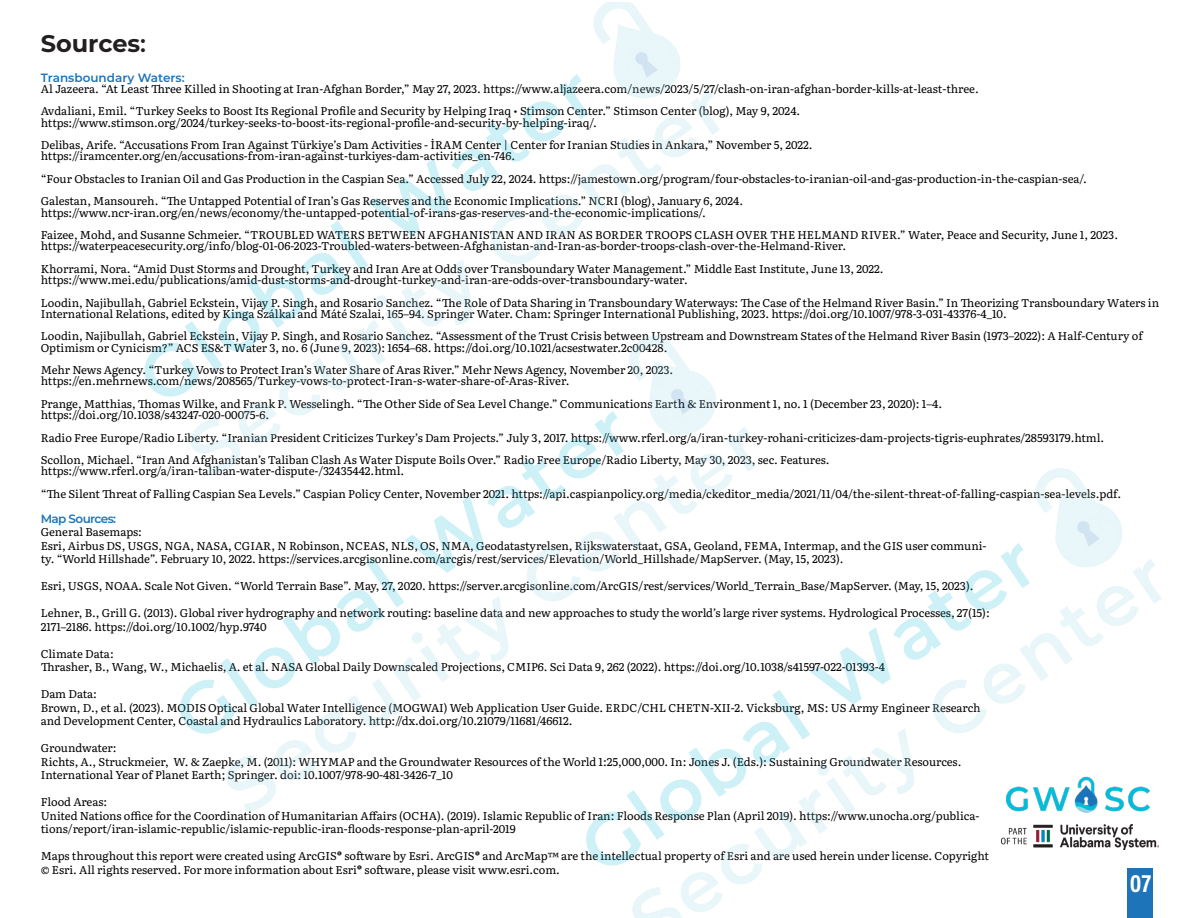
<style>
.page{position:relative;width:1188px;height:918px;background:#fff}
.page>*{position:absolute;margin:0;border:0;box-sizing:border-box;transform-origin:0 0}
.t1{font:700 24px "Montserrat";color:#231f20}
.t2{font:600 12px "Montserrat";letter-spacing:-.005em;color:#1d74b9}
.t3{font:600 12px "Montserrat";letter-spacing:-.05em;color:#1d74b9}
.t4{font:11.25px/22.5px "Literata";letter-spacing:-.005em;color:#000}
.s1{font-weight:600}
</style>
<div class="page">
<img style="left:144px;top:2px;width:1018px;height:916px">
<svg style="left:1131px;top:875px;width:20px;height:18px"></svg>
<h1 class="t1" style="left:41px;top:26px;width:107px">Sources<span class="s1">:</span></h1>
<p class="t2" style="left:41px;top:69px;width:145px">Transboundary Waters :</p>
<p class="t4" style="left:41px;top:77px;width:940px">Al Jazeera. “At Least Three Killed in Shooting at Iran-Afghan Border,” May 27, 2023. https://www.aljazeera.com/news/2023/5/27/clash-on-iran-afghan-border-kills-at-least-three.<br>Avdaliani, Emil. “Turkey Seeks to Boost Its Regional Profile and Security by Helping Iraq • Stimson Center.” Stimson Center (blog), May 9, 2024.</p>
<p class="t4" style="left:41px;top:110px;width:773px">https://www.stimson.org/2024/turkey-seeks-to-boost-its-regional-profile-and-security-by-helping-iraq/.<br>Delibas, Arife. “Accusations From Iran Against Türkiye’s Dam Activities - İRAM Center | Center for Iranian Studies in Ankara,” November 5, 2022.</p>
<p class="t4" style="left:41px;top:144px;width:1048px">https://iramcenter.org/en/accusations-from-iran-against-turkiyes-dam-activities_en-746.<br>“Four Obstacles to Iranian Oil and Gas Production in the Caspian Sea.” Accessed July 22, 2024. https://jamestown.org/program/four-obstacles-to-iranian-oil-and-gas-production-in-the-caspian-sea/.<br>Galestan, Mansoureh. “The Untapped Potential of Iran’s Gas Reserves and the Economic Implications.” NCRI (blog), January 6, 2024.</p>
<p class="t4" style="left:41px;top:200px;width:1079px">https://www.ncr-iran.org/en/news/economy/the-untapped-potential-of-irans-gas-reserves-and-the-economic-implications/.<br>Faizee, Mohd, and Susanne Schmeier. “TROUBLED WATERS BETWEEN AFGHANISTAN AND IRAN AS BORDER TROOPS CLASH OVER THE HELMAND RIVER.” Water, Peace and Security, June 1, 2023.</p>
<p class="t4" style="left:41px;top:234px;width:844px">https://waterpeacesecurity.org/info/blog-01-06-2023-Troubled-waters-between-Afghanistan-and-Iran-as-border-troops-clash-over-the-Helmand-River.<br>Khorrami, Nora. “Amid Dust Storms and Drought, Turkey and Iran Are at Odds over Transboundary Water Management.” Middle East Institute, June 13, 2022.</p>
<p class="t4" style="left:41px;top:268px;width:1120px">https://www.mei.edu/publications/amid-dust-storms-and-drought-turkey-and-iran-are-odds-over-transboundary-water.<br>Loodin, Najibullah, Gabriel Eckstein, Vijay P. Singh, and Rosario Sanchez. “The Role of Data Sharing in Transboundary Waterways: The Case of the Helmand River Basin.” In Theorizing Transboundary Waters in</p>
<p class="t4" style="left:41px;top:302px;width:1104px">International Relations, edited by Kinga Szálkai and Máté Szalai, 165–94. Springer Water. Cham: Springer International Publishing, 2023. https://doi.org/10.1007/978-3-031-43376-4_10.<br>Loodin, Najibullah, Gabriel Eckstein, Vijay P. Singh, and Rosario Sanchez. “Assessment of the Trust Crisis between Upstream and Downstream States of the Helmand River Basin (1973–2022): A Half-Century of</p>
<p class="t4" style="left:41px;top:335px;width:634px">Optimism or Cynicism?” ACS ES&amp;T Water 3, no. 6 (June 9, 2023): 1654–68. https://doi.org/10.1021/acsestwater.2c00428.<br>Mehr News Agency. “Turkey Vows to Protect Iran’s Water Share of Aras River.” Mehr News Agency, November 20, 2023.</p>
<p class="t4" style="left:41px;top:369px;width:903px">https://en.mehrnews.com/news/208565/Turkey-vows-to-protect-Iran-s-water-share-of-Aras-River.<br>Prange, Matthias, Thomas Wilke, and Frank P. Wesselingh. “The Other Side of Sea Level Change.” Communications Earth &amp; Environment 1, no. 1 (December 23, 2020): 1–4.</p>
<p class="t4" style="left:41px;top:403px;width:1065px">https://doi.org/10.1038/s43247-020-00075-6.<br>Radio Free Europe/Radio Liberty. “Iranian President Criticizes Turkey’s Dam Projects.” July 3, 2017. https://www.rferl.org/a/iran-turkey-rohani-criticizes-dam-projects-tigris-euphrates/28593179.html.<br>Scollon, Michael. “Iran And Afghanistan’s Taliban Clash As Water Dispute Boils Over.” Radio Free Europe/Radio Liberty, May 30, 2023, sec. Features.</p>
<p class="t4" style="left:41px;top:459px;width:1082px">https://www.rferl.org/a/iran-taliban-water-dispute-/32435442.html.<br>“The Silent Threat of Falling Caspian Sea Levels.” Caspian Policy Center, November 2021. https://api.caspianpolicy.org/media/ckeditor_media/2021/11/04/the-silent-threat-of-falling-caspian-sea-levels.pdf.</p>
<p class="t3" style="left:41px;top:510px;width:77px">Map Sources:</p>
<p class="t4" style="left:41px;top:525px;width:947px;line-height:13.5px">General Basemaps:<br>Esri, Airbus DS, USGS, NGA, NASA, CGIAR, N Robinson, NCEAS, NLS, OS, NMA, Geodatastyrelsen, Rijkswaterstaat, GSA, Geoland, FEMA, Intermap, and the GIS user communi&shy;ty. “World Hillshade”. February 10, 2022. https://services.arcgisonline.com/arcgis/rest/services/Elevation/World_Hillshade/MapServer. (May, 15, 2023).</p>
<p class="t4" style="left:41px;top:574px;width:934px">Esri, USGS, NOAA. Scale Not Given. “World Terrain Base”. May, 27, 2020. https://server.arcgisonline.com/ArcGIS/rest/services/World_Terrain_Base/MapServer. (May, 15, 2023).</p>
<p class="t4" style="left:41px;top:606px;width:951px;line-height:13.5px">Lehner, B., Grill G. (2013). Global river hydrography and network routing: baseline data and new approaches to study the world’s large river systems. Hydrological Processes, 27(15):<br>2171–2186. https://doi.org/10.1002/hyp.9740</p>
<p class="t4" style="left:41px;top:646px;width:846px;line-height:13.5px">Climate Data:<br>Thrasher, B., Wang, W., Michaelis, A. et al. NASA Global Daily Downscaled Projections, CMIP6. Sci Data 9, 262 (2022). https://doi.org/10.1038/s41597-022-01393-4</p>
<p class="t4" style="left:41px;top:687px;width:942px;line-height:13.5px">Dam Data:<br>Brown, D., et al. (2023). MODIS Optical Global Water Intelligence (MOGWAI) Web Application User Guide. ERDC/CHL CHETN-XII-2. Vicksburg, MS: US Army Engineer Research and Development Center, Coastal and Hydraulics Laboratory. http://dx.doi.org/10.21079/11681/46612.</p>
<p class="t4" style="left:41px;top:741px;width:922px;line-height:13.5px">Groundwater:<br>Richts, A., Struckmeier, W. &amp; Zaepke, M. (2011): WHYMAP and the Groundwater Resources of the World 1:25,000,000. In: Jones J. (Eds.): Sustaining Groundwater Resources.<br>International Year of Planet Earth; Springer. doi: 10.1007/978-90-481-3426-7_10</p>
<p class="t4" style="left:41px;top:795px;width:940px;line-height:13.5px">Flood Areas:<br>United Nations office for the Coordination of Humanitarian Affairs (OCHA). (2019). Islamic Republic of Iran: Floods Response Plan (April 2019). https://www.unocha.org/publica&shy;tions/report/iran-islamic-republic/islamic-republic-iran-floods-response-plan-april-2019</p>
<p class="t4" style="left:41px;top:849px;width:950px;line-height:13.5px">Maps throughout this report were created using ArcGIS® software by Esri. ArcGIS® and ArcMap™ are the intellectual property of Esri and are used herein under license. Copyright © Esri. All rights reserved. For more information about Esri® software, please visit www.esri.com.</p>
</div>
